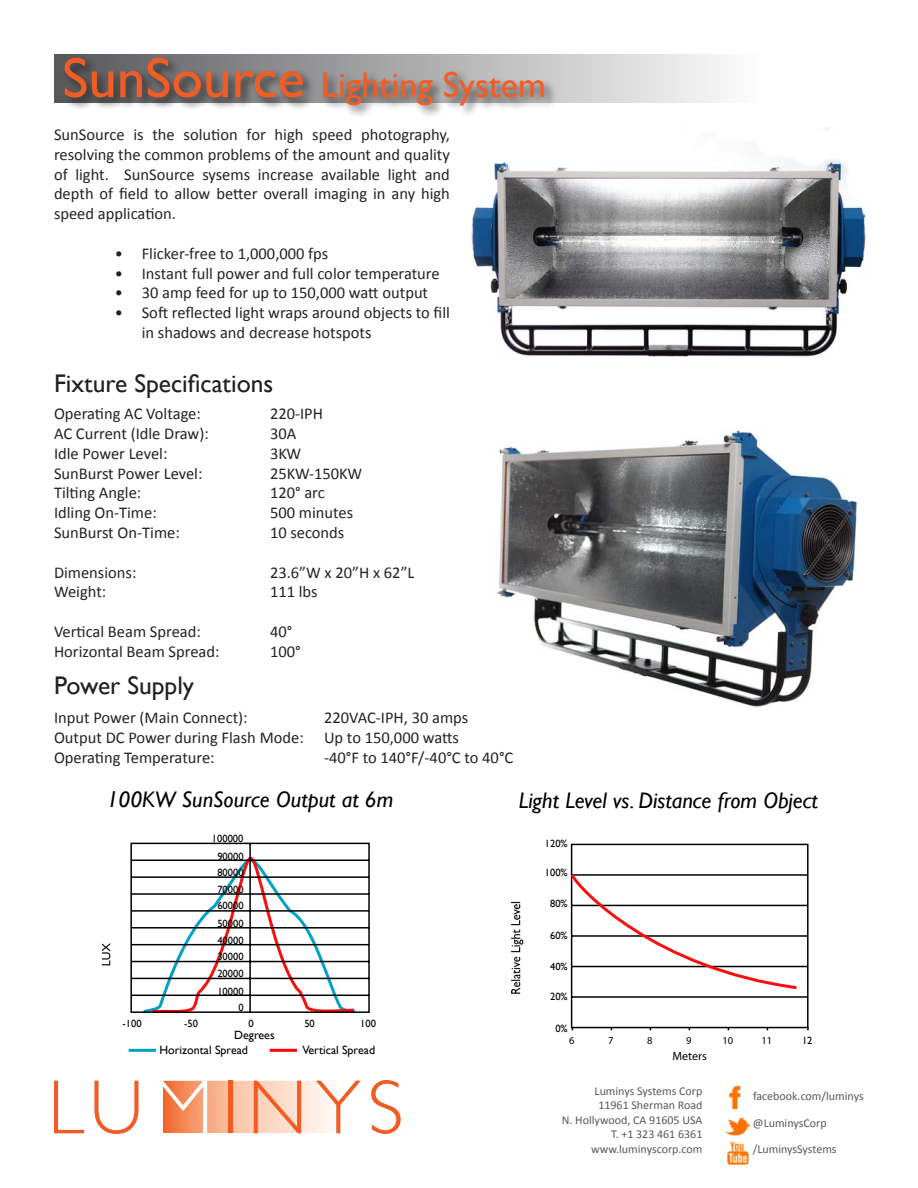
<style>
.page{position:relative;width:918px;height:1188px;background:#fff}
.page>*{position:absolute;margin:0;border:0;box-sizing:border-box;transform-origin:0 0}
.t1{font:36px "Gill Sans";color:#f15d25}
.t2{font:25.5px "Gill Sans";color:#231f20}
.t3{font:italic 22.5px "Gill Sans";color:#000}
.t4{font:16.5px/19.8px "Calibri";color:#231f20}
.t5{font:12px "Calibri";color:#57585a}
.t6{font:12px/15.8px "Gill Sans";color:#000}
.t7{font:12px "Myriad Pro";letter-spacing:-.005em;color:#000}
.t8{font:10.5px "Gill Sans";color:#000}
.t9{font:10.5px "Myriad Pro";color:#000}
.s1{font-size:57px}
</style>
<div class="page">
<img style="left:729px;top:1085px;width:12px;height:25px">
<img style="left:725px;top:1117px;width:26px;height:48px">
<div style="left:55px;top:54px;width:705px;height:48px;background:#57585a"></div>
<div style="left:61px;top:55px;width:857px;height:100px;background:#231f20;opacity:.75"></div>
<svg style="left:54px;top:1081px;width:30px;height:52px"></svg>
<svg style="left:94px;top:1081px;width:45px;height:53px"></svg>
<svg style="left:163px;top:1081px;width:198px;height:52px"></svg>
<svg style="left:371px;top:1080px;width:30px;height:54px"></svg>
<img style="left:468px;top:128px;width:405px;height:229px">
<img style="left:497px;top:430px;width:360px;height:277px">
<img style="left:511px;top:901px;width:13px;height:93px">
<svg style="left:570px;top:843px;width:239px;height:186px"></svg>
<svg style="left:570px;top:871px;width:230px;height:120px"></svg>
<img style="left:101px;top:943px;width:10px;height:23px">
<svg style="left:130px;top:842px;width:240px;height:171px"></svg>
<hr style="left:129px;top:1049px;width:27px;height:3px;background:#00a1c7">
<hr style="left:270px;top:1049px;width:27px;height:3px;background:#f00">
<p class="t1" style="left:62px;top:64px;width:485px"><span class="s1">SunSource</span> Lighting System</p>
<p class="t4" style="left:54px;top:125px;width:397px;text-align:justify">SunSource is the solution for high speed photography, resolving the common problems of the amount and quality of light. SunSource sysems increase available light and depth of field to allow better overall imaging in any high speed application.</p>
<p class="t4" style="left:115px;top:243px;width:215px">• Flicker-free to 1,000,000 fps</p>
<p class="t4" style="left:115px;top:263px;width:326px">• Instant full power and full color temperature</p>
<p class="t4" style="left:115px;top:283px;width:315px">• 30 amp feed for up to 150,000 watt output</p>
<p class="t4" style="left:142px;top:303px;width:310px;text-indent:-27px">• Soft reflected light wraps around objects to fill in shadows and decrease hotspots</p>
<p class="t2" style="left:54px;top:369px;width:221px">Fixture Specifications</p>
<p class="t4" style="left:54px;top:404px;width:148px">Operating AC Voltage:</p>
<p class="t4" style="left:270px;top:404px;width:55px">220-IPH</p>
<p class="t4" style="left:54px;top:424px;width:156px">AC Current (Idle Draw):</p>
<p class="t4" style="left:270px;top:424px;width:28px">30A</p>
<p class="t4" style="left:54px;top:443px;width:115px">Idle Power Level:</p>
<p class="t4" style="left:270px;top:443px;width:33px">3KW</p>
<p class="t4" style="left:54px;top:463px;width:150px">SunBurst Power Level:</p>
<p class="t4" style="left:270px;top:463px;width:94px">25KW-150KW</p>
<p class="t4" style="left:54px;top:483px;width:89px">Tilting Angle:</p>
<p class="t4" style="left:270px;top:483px;width:56px">120° arc</p>
<p class="t4" style="left:54px;top:503px;width:104px">Idling On-Time:</p>
<p class="t4" style="left:270px;top:503px;width:85px">500 minutes</p>
<p class="t4" style="left:54px;top:523px;width:127px">SunBurst On-Time:</p>
<p class="t4" style="left:270px;top:523px;width:76px">10 seconds</p>
<p class="t4" style="left:54px;top:562px;width:84px">Dimensions:</p>
<p class="t4" style="left:270px;top:562px;width:146px">23.6”W x 20”H x 62”L</p>
<p class="t4" style="left:54px;top:582px;width:54px">Weight:</p>
<p class="t4" style="left:270px;top:582px;width:49px">111 lbs</p>
<p class="t4" style="left:54px;top:622px;width:148px">Vertical Beam Spread:</p>
<p class="t4" style="left:270px;top:622px;width:24px">40°</p>
<p class="t4" style="left:54px;top:641px;width:167px">Horizontal Beam Spread:</p>
<p class="t4" style="left:270px;top:641px;width:32px">100°</p>
<p class="t2" style="left:54px;top:671px;width:141px">Power Supply</p>
<p class="t4" style="left:54px;top:708px;width:195px">Input Power (Main Connect):</p>
<p class="t4" style="left:54px;top:708px;width:416px;text-indent:270px">220VAC-IPH, 30 amps<br>Output DC Power during Flash Mode: Up to 150,000 watts<br>Operating Temperature:</p>
<p class="t4" style="left:324px;top:748px;width:191px">-40°F to 140°F/-40°C to 40°C</p>
<h3 class="t3" style="left:107px;top:787px;width:288px">100KW SunSource Output at 6m</h3>
<p class="t8" style="left:212px;top:832px;width:33px">100000</p>
<p class="t8" style="left:217px;top:850px;width:28px">90000</p>
<p class="t8" style="left:217px;top:867px;width:28px">80000</p>
<p class="t8" style="left:217px;top:883px;width:28px">70000</p>
<p class="t8" style="left:217px;top:900px;width:28px">60000</p>
<p class="t8" style="left:217px;top:918px;width:28px">50000</p>
<p class="t8" style="left:217px;top:934px;width:28px">40000</p>
<p class="t8" style="left:217px;top:951px;width:28px">30000</p>
<p class="t8" style="left:217px;top:967px;width:28px">20000</p>
<p class="t8" style="left:217px;top:985px;width:28px">10000</p>
<p class="t8" style="left:238px;top:1002px;width:7px">0</p>
<p class="t8" style="left:123px;top:1018px;width:21px">-100</p>
<p class="t8" style="left:184px;top:1018px;width:15px">-50</p>
<p class="t8" style="left:249px;top:1018px;width:7px">0</p>
<p class="t8" style="left:304px;top:1018px;width:12px">50</p>
<p class="t8" style="left:360px;top:1018px;width:17px">100</p>
<p class="t6" style="left:160px;top:1027px;width:117px;text-indent:75px">Degrees<br>Horizontal Spread</p>
<p class="t6" style="left:302px;top:1043px;width:74px">Vertical Spread</p>
<h3 class="t3" style="left:519px;top:787px;width:300px">Light Level vs. Distance from Object</h3>
<p class="t8" style="left:545px;top:838px;width:24px">120%</p>
<p class="t8" style="left:545px;top:866px;width:24px">100%</p>
<p class="t8" style="left:550px;top:898px;width:19px">80%</p>
<p class="t8" style="left:550px;top:929px;width:19px">60%</p>
<p class="t8" style="left:550px;top:961px;width:19px">40%</p>
<p class="t8" style="left:550px;top:991px;width:19px">20%</p>
<p class="t8" style="left:555px;top:1022px;width:14px">0%</p>
<p class="t7" style="left:673px;top:1048px;width:36px">Meters</p>
<p class="t9" style="left:569px;top:1034px;width:7px">6</p>
<p class="t9" style="left:608px;top:1034px;width:7px">7</p>
<p class="t9" style="left:647px;top:1034px;width:7px">8</p>
<p class="t9" style="left:686px;top:1034px;width:7px">9</p>
<p class="t9" style="left:723px;top:1034px;width:12px">10</p>
<p class="t9" style="left:762px;top:1034px;width:12px">11</p>
<p class="t8" style="left:802px;top:1035px;width:12px">12</p>
<p class="t5" style="left:595px;top:1083px;width:109px">Luminys Systems Corp</p>
<p class="t5" style="left:598px;top:1098px;width:106px">11961 Sherman Road</p>
<p class="t5" style="left:562px;top:1112px;width:142px">N. Hollywood, CA 91605 USA</p>
<p class="t5" style="left:611px;top:1127px;width:93px">T. +1 323 461 6361</p>
<p class="t5" style="left:591px;top:1141px;width:113px">www.luminyscorp.com</p>
<p class="t5" style="left:753px;top:1089px;width:112px">facebook.com/luminys</p>
<p class="t5" style="left:753px;top:1116px;width:75px">@LuminysCorp</p>
<p class="t5" style="left:753px;top:1142px;width:85px">/LuminysSystems</p>
</div>
